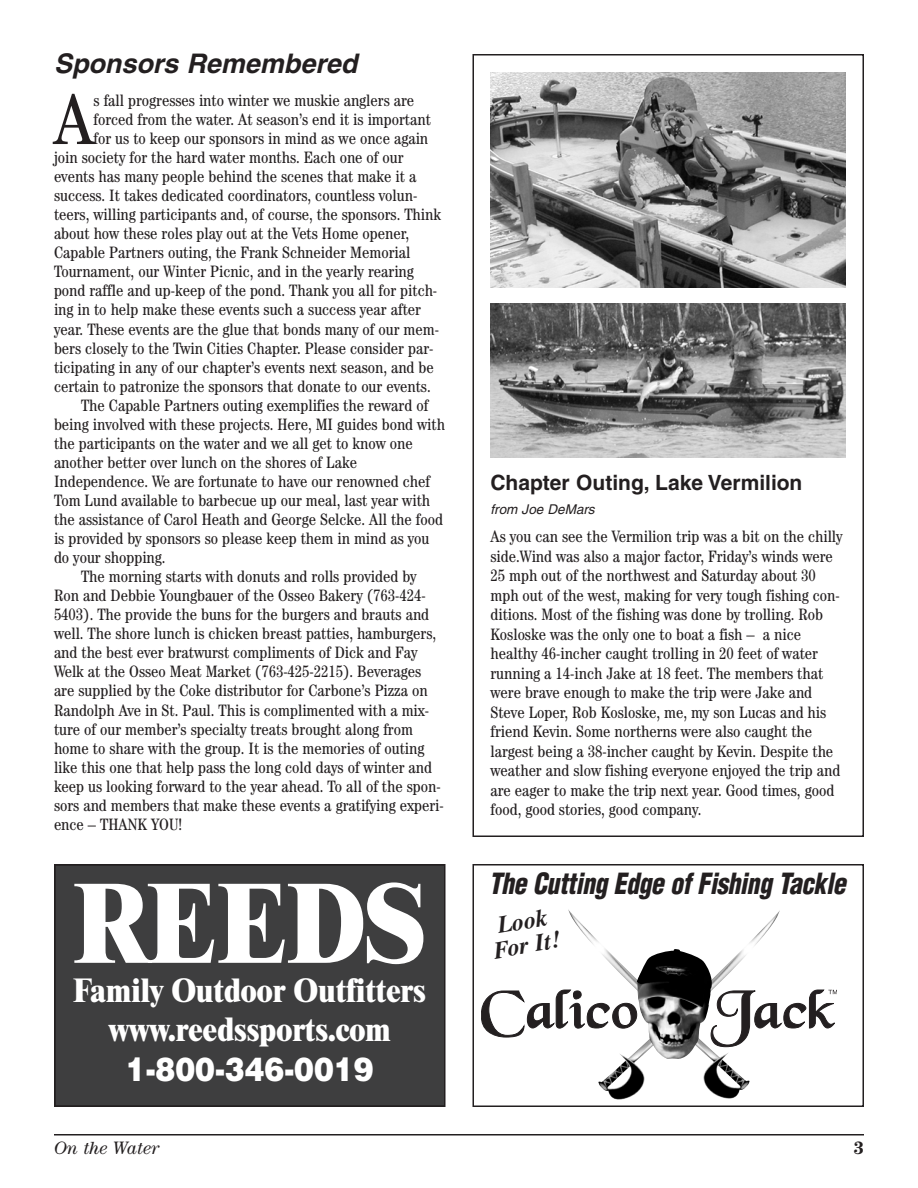
<style>
.page{position:relative;width:918px;height:1188px;background:#fff}
.page>*{position:absolute;margin:0;border:0;box-sizing:border-box;transform-origin:0 0}
.t1{font:800 111px "Times";letter-spacing:-.015em;color:#fff;scale:.9 1}
.t2{font:condensed 71.4px "Century";color:#231f20}
.t3{font:800 33px/39px "Times";color:#fff;text-align:center;scale:.9 1}
.t4{font:900 33px "Helvetica";color:#fff;scale:.9 1}
.t5{font:italic 900 condensed 28.5px "Helvetica";letter-spacing:-.015em;color:#231f20;scale:.9 1}
.t6{font:italic 700 27px "Helvetica";color:#231f20}
.t7{font:italic 700 24px "Times";color:#231f20}
.t8{font:700 21px "Helvetica";color:#231f20}
.t9{font:italic 18px "Century";color:#231f20}
.t10{font:700 18px "Century";color:#231f20}
.t11{font:condensed 16.5px/19.5px "Century";color:#231f20}
.t12{font:italic 13.5px "Helvetica";color:#231f20}
</style>
<div class="page">
<hr style="left:54px;top:1134px;width:810px;height:2px;background:#231f20">
<div style="left:472px;top:54px;width:392px;height:783px;border:2px solid #231f20"></div>
<img style="left:568px;top:909px;width:31px;height:175px">
<img style="left:599px;top:910px;width:181px;height:190px">
<img style="left:637px;top:1009px;width:74px;height:50px">
<img style="left:636px;top:949px;width:76px;height:60px">
<svg style="left:481px;top:990px;width:156px;height:47px"></svg>
<svg style="left:711px;top:990px;width:126px;height:57px"></svg>
<div style="left:759px;top:1091px;width:17px;height:15px;background:#fff"></div>
<div style="left:472px;top:864px;width:392px;height:243px;border:2px solid #231f20"></div>
<div style="left:57px;top:867px;width:386px;height:237px;background:#3e3e3f"></div>
<div style="left:54px;top:864px;width:392px;height:243px;border:2px solid #231f20"></div>
<img style="left:490px;top:72px;width:356px;height:215px">
<img style="left:490px;top:303px;width:356px;height:154px">
<h3 class="t6" style="left:54px;top:54px;width:305px">Sponsors Remembered</h3>
<h2 class="t2" style="left:54px;top:94px;width:41px">A</h2>
<p class="t11" style="left:94px;top:92px;width:322px">s fall progresses into winter we muskie anglers are</p>
<p class="t11" style="left:94px;top:111px;width:339px">forced from the water. At season’s end it is important</p>
<p class="t11" style="left:94px;top:130px;width:336px">for us to keep our sponsors in mind as we once again</p>
<p class="t11" style="left:54px;top:149px;width:351px">join society for the hard water months. Each one of our</p>
<p class="t11" style="left:54px;top:168px;width:364px">events has many people behind the scenes that make it a</p>
<p class="t11" style="left:54px;top:187px;width:365px">success. It takes dedicated coordinators, countless volun-</p>
<p class="t11" style="left:54px;top:206px;width:389px">teers, willing participants and, of course, the sponsors. Think</p>
<p class="t11" style="left:54px;top:225px;width:357px">about how these roles play out at the Vets Home opener,</p>
<p class="t11" style="left:54px;top:244px;width:358px">Capable Partners outing, the Frank Schneider Memorial</p>
<p class="t11" style="left:54px;top:263px;width:361px">Tournament, our Winter Picnic, and in the yearly rearing</p>
<p class="t11" style="left:54px;top:282px;width:385px">pond raffle and up-keep of the pond. Thank you all for pitch-</p>
<p class="t11" style="left:54px;top:302px;width:369px">ing in to help make these events such a success year after</p>
<p class="t11" style="left:54px;top:321px;width:387px">year. These events are the glue that bonds many of our mem-</p>
<p class="t11" style="left:54px;top:340px;width:381px">bers closely to the Twin Cities Chapter. Please consider par-</p>
<p class="t11" style="left:54px;top:359px;width:381px">ticipating in any of our chapter’s events next season, and be</p>
<p class="t11" style="left:54px;top:378px;width:378px">certain to patronize the sponsors that donate to our events.</p>
<p class="t11" style="left:81px;top:397px;width:349px">The Capable Partners outing exemplifies the reward of</p>
<p class="t11" style="left:54px;top:416px;width:393px">being involved with these projects. Here, MI guides bond with</p>
<p class="t11" style="left:54px;top:435px;width:360px">the participants on the water and we all get to know one</p>
<p class="t11" style="left:54px;top:454px;width:305px">another better over lunch on the shores of Lake</p>
<p class="t11" style="left:54px;top:473px;width:378px">Independence. We are fortunate to have our renowned chef</p>
<p class="t11" style="left:54px;top:492px;width:378px">Tom Lund available to barbecue up our meal, last year with</p>
<p class="t11" style="left:54px;top:511px;width:390px">the assistance of Carol Heath and George Selcke. All the food</p>
<p class="t11" style="left:54px;top:530px;width:377px">is provided by sponsors so please keep them in mind as you</p>
<p class="t11" style="left:54px;top:549px;width:113px">do your shopping.</p>
<p class="t11" style="left:81px;top:568px;width:337px">The morning starts with donuts and rolls provided by</p>
<p class="t11" style="left:54px;top:587px;width:373px">Ron and Debbie Youngbauer of the Osseo Bakery (763-424-</p>
<p class="t11" style="left:54px;top:606px;width:377px">5403). The provide the buns for the burgers and brauts and</p>
<p class="t11" style="left:54px;top:625px;width:384px">well. The shore lunch is chicken breast patties, hamburgers,</p>
<p class="t11" style="left:54px;top:644px;width:365px">and the best ever bratwurst compliments of Dick and Fay</p>
<p class="t11" style="left:54px;top:663px;width:369px">Welk at the Osseo Meat Market (763-425-2215). Beverages</p>
<p class="t11" style="left:54px;top:683px;width:375px">are supplied by the Coke distributor for Carbone’s Pizza on</p>
<p class="t11" style="left:54px;top:702px;width:377px">Randolph Ave in St. Paul. This is complimented with a mix-</p>
<p class="t11" style="left:54px;top:721px;width:360px">ture of our member’s specialty treats brought along from</p>
<p class="t11" style="left:54px;top:740px;width:372px">home to share with the group. It is the memories of outing</p>
<p class="t11" style="left:54px;top:759px;width:380px">like this one that help pass the long cold days of winter and</p>
<p class="t11" style="left:54px;top:778px;width:388px">keep us looking forward to the year ahead. To all of the spon-</p>
<p class="t11" style="left:54px;top:797px;width:391px">sors and members that make these events a gratifying experi-</p>
<p class="t11" style="left:54px;top:816px;width:130px">ence – THANK YOU!</p>
<h1 class="t1" style="left:74px;top:884px;width:391px">REEDS</h1>
<h3 class="t3" style="left:74px;top:973px;width:393px">Family Outdoor Outfitters www.reedssports.com</h3>
<h3 class="t4" style="left:126px;top:1058px;width:277px">1-800-346-0019</h3>
<p class="t8" style="left:490px;top:475px;width:313px">Chapter Outing, Lake Vermilion</p>
<p class="t12" style="left:490px;top:504px;width:106px">from Joe DeMars</p>
<p class="t11" style="left:490px;top:528px;width:354px">As you can see the Vermilion trip was a bit on the chilly side.Wind was also a major factor, Friday’s winds were 25 mph out of the northwest and Saturday about 30 mph out of the west, making for very tough fishing con&shy;ditions. Most of the fishing was done by trolling. Rob Kosloske was the only one to boat a fish – a nice healthy 46-incher caught trolling in 20 feet of water running a 14-inch Jake at 18 feet. The members that were brave enough to make the trip were Jake and Steve Loper, Rob Kosloske, me, my son Lucas and his friend Kevin. Some northerns were also caught the largest being a 38-incher caught by Kevin. Despite the weather and slow fishing everyone enjoyed the trip and are eager to make the trip next year. Good times, good food, good stories, good company.</p>
<h3 class="t5" style="left:489px;top:873px;width:398px">The Cutting Edge of Fishing Tackle</h3>
<h3 class="t7" style="left:496px;top:917px;width:52px;rotate:-10deg">Look</h3>
<h3 class="t7" style="left:492px;top:942px;width:69px;rotate:-10deg">For It!</h3>
<p class="t9" style="left:54px;top:1141px;width:107px">On the Water</p>
<p class="t10" style="left:854px;top:1141px;width:12px">3</p>
</div>
